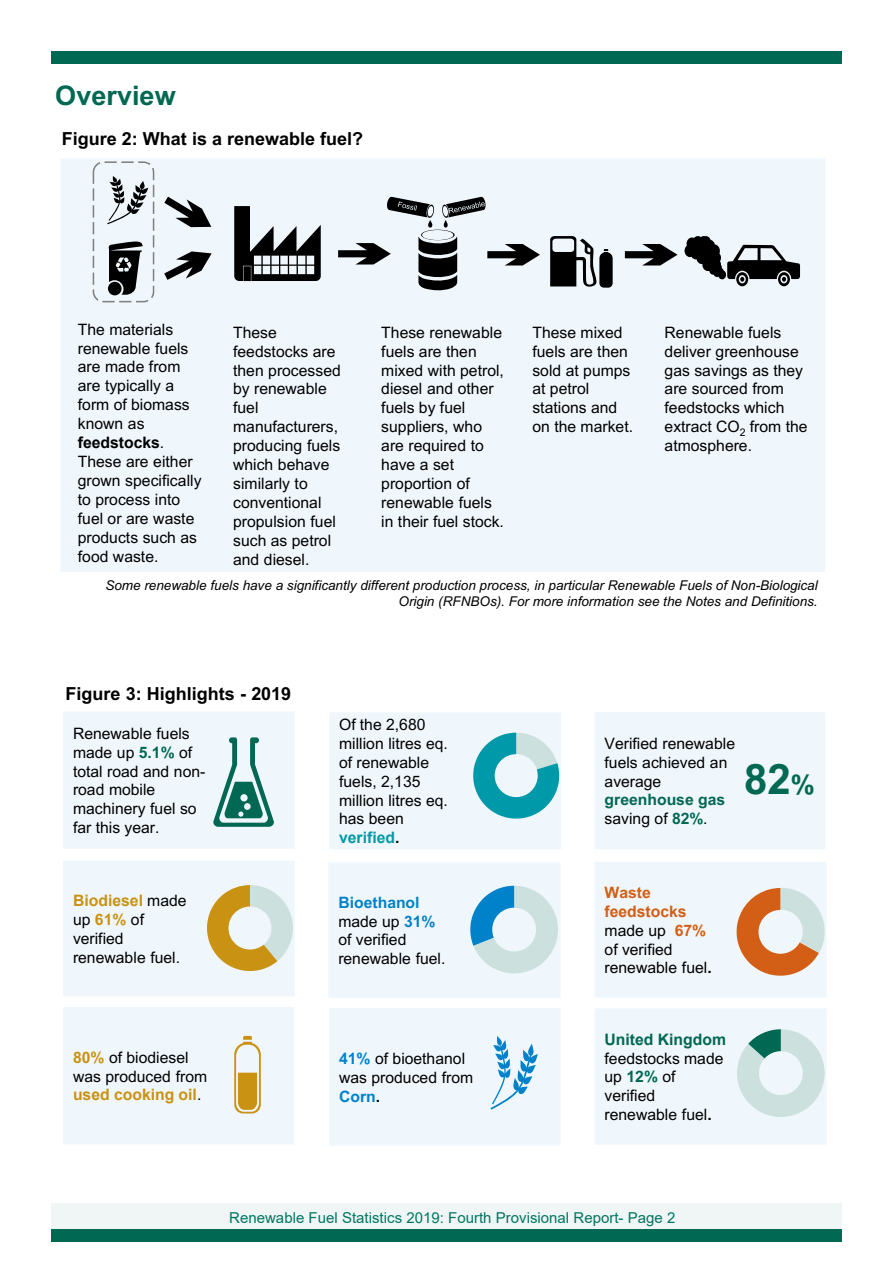
<style>
.page{position:relative;width:893px;height:1263px;background:#fff}
.page>*{position:absolute;margin:0;border:0;box-sizing:border-box;transform-origin:0 0}
.t1{font:42px "Arial Bold MT2";color:#006853}
.Page_Titles{font:27px "Arial Bold MT2";color:#006853}
.t2{font:18px "Arial Bold MT2";color:#000}
.t3{font:15.75px/18.9px "Arial MT2";color:#000}
.t4{font:15px "Arial";color:#007662}
.t5{font:italic 13.5px/16.2px "Arial";color:#000;text-align:right}
.s1{font-family:"Arial";font-weight:700}
.s2{font-family:"Arial Bold MT2";color:#006853}
.s3{font-family:"Arial";font-weight:700;color:#0099a9}
.s4{font-family:"Arial Bold MT2"}
.s5{font-family:"Arial";font-weight:700;color:#c99212}
.s6{font-family:"Arial Bold MT2";color:#c99212}
.s7{font-family:"Arial Bold MT2";color:#0082ca}
.s8{font-size:27px}
.s9{font-family:"Arial Bold MT2";color:#d25f15}
.s10{font-family:"Arial";font-weight:700;color:#d25f15}
.s11{font-family:"Arial";font-weight:700;color:#006853}
</style>
<div class="page">
<div style="left:51px;top:1203px;width:791px;height:26px;background:#f0f6f5"></div>
<div style="left:51px;top:1229px;width:791px;height:13px;background:#006853"></div>
<div style="left:51px;top:51px;width:791px;height:13px;background:#006853"></div>
<div style="left:60px;top:158px;width:766px;height:415px;background:#f0f7fc"></div>
<div style="left:59px;top:157px;width:768px;height:416px;border:2px solid #fff"></div>
<svg style="left:107px;top:176px;width:41px;height:48px"></svg>
<svg style="left:164px;top:251px;width:48px;height:29px"></svg>
<svg style="left:164px;top:197px;width:47px;height:30px"></svg>
<svg style="left:234px;top:206px;width:87px;height:75px"></svg>
<svg style="left:338px;top:197px;width:202px;height:94px"></svg>
<div style="left:93px;top:161px;width:61px;height:141px;border:2px dashed #7f7f7f;border-radius:10px"></div>
<svg style="left:625px;top:244px;width:52px;height:21px"></svg>
<svg style="left:550px;top:236px;width:63px;height:52px"></svg>
<svg style="left:685px;top:236px;width:115px;height:50px"></svg>
<svg style="left:109px;top:241px;width:34px;height:54px"></svg>
<div style="left:328px;top:711px;width:234px;height:139px;background:#f0f7fc"></div>
<div style="left:328px;top:711px;width:235px;height:140px;border:2px solid #fff"></div>
<div style="left:594px;top:861px;width:233px;height:137px;background:#f0f7fc"></div>
<div style="left:593px;top:860px;width:235px;height:139px;border:2px solid #fff"></div>
<div style="left:594px;top:1007px;width:233px;height:138px;background:#f0f7fc"></div>
<div style="left:593px;top:1007px;width:235px;height:139px;border:2px solid #fff"></div>
<svg style="left:473px;top:733px;width:90px;height:91px"></svg>
<svg style="left:736px;top:888px;width:89px;height:88px"></svg>
<svg style="left:737px;top:1029px;width:88px;height:88px"></svg>
<div style="left:62px;top:860px;width:234px;height:137px;background:#f0f7fc"></div>
<div style="left:62px;top:859px;width:234px;height:139px;border:2px solid #fff"></div>
<div style="left:328px;top:861px;width:233px;height:138px;background:#f0f7fc"></div>
<div style="left:327px;top:861px;width:235px;height:138px;border:2px solid #fff"></div>
<svg style="left:470px;top:886px;width:88px;height:87px"></svg>
<svg style="left:207px;top:885px;width:86px;height:86px"></svg>
<div style="left:62px;top:1006px;width:233px;height:139px;background:#f0f7fc"></div>
<div style="left:62px;top:1005px;width:234px;height:141px;border:2px solid #fff"></div>
<svg style="left:234px;top:1036px;width:27px;height:77px"></svg>
<div style="left:594px;top:711px;width:232px;height:139px;background:#f0f7fc"></div>
<div style="left:593px;top:711px;width:234px;height:140px;border:2px solid #fff"></div>
<div style="left:328px;top:1007px;width:233px;height:139px;background:#f0f7fc"></div>
<div style="left:328px;top:1006px;width:234px;height:141px;border:2px solid #fff"></div>
<svg style="left:491px;top:1036px;width:47px;height:73px"></svg>
<div style="left:62px;top:711px;width:234px;height:139px;background:#f0f7fc"></div>
<div style="left:62px;top:710px;width:234px;height:140px;border:2px solid #fff"></div>
<svg style="left:213px;top:737px;width:61px;height:90px"></svg>
<p class="Page_Titles" style="left:55px;top:76px;width:122px">Overview</p>
<p class="t2" style="left:62px;top:126px;width:303px">Figure 2: What is a renewable fuel?</p>
<p class="t3" style="left:78px;top:320px;width:125px">The materials renewable fuels are made from are typically a form of biomass known as <span class="s1">feedstocks</span>.<br>These are either grown specifically to process into fuel or are waste products such as food waste.</p>
<p class="t3" style="left:233px;top:323px;width:109px">These feedstocks are then processed by renewable fuel manufacturers, producing fuels which behave similarly to conventional propulsion fuel such as petrol and diesel.</p>
<p class="t3" style="left:381px;top:323px;width:124px">These renewable fuels are then mixed with petrol, diesel and other fuels by fuel suppliers, who are required to have a set proportion of renewable fuels in their fuel stock.</p>
<p class="t3" style="left:532px;top:323px;width:102px">These mixed fuels are then sold at pumps at petrol stations and on the market.</p>
<p class="t3" style="left:665px;top:323px;width:145px">Renewable fuels deliver greenhouse gas savings as they are sourced from feedstocks which extract CO<sub>2</sub> from the atmosphere.</p>
<p class="t5" style="left:105px;top:577px;width:714px">Some renewable fuels have a significantly different production process, in particular Renewable Fuels of Non-Biological<br>Origin (RFNBOs). For more information see the Notes and Definitions.</p>
<p class="t2" style="left:66px;top:681px;width:227px">Figure 3: Highlights - 2019</p>
<p class="t3" style="left:73px;top:724px;width:134px">Renewable fuels made up <span class="s2">5.1%</span> of total road and non&shy;road mobile machinery fuel so far this year.</p>
<p class="t3" style="left:339px;top:715px;width:110px">Of the 2,680 million litres eq. of renewable fuels, 2,135 million litres eq. has been <span class="s3">verified</span><span class="s4">.</span></p>
<p class="t3" style="left:73px;top:891px;width:115px"><span class="s5">Biodiesel</span> made up <span class="s6">61%</span> of verified renewable fuel.</p>
<p class="t3" style="left:338px;top:892px;width:109px"><span class="s7">Bioethanol </span>made up <span class="s7">31% </span>of verified renewable fuel.</p>
<p class="t3" style="left:73px;top:1047px;width:136px"><span class="s6">80%</span> of biodiesel was produced from <span class="s5">used cooking oil</span>.</p>
<p class="t3" style="left:339px;top:1049px;width:136px"><span class="s7">41%</span> of bioethanol was produced from<br><span class="s7">Corn</span><span class="s4">.</span></p>
<p class="t3" style="left:605px;top:734px;width:132px">Verified renewable fuels achieved an average <span class="s2">greenhouse gas </span>saving of <span class="s2">82%</span>.</p>
<p class="t1" style="left:744px;top:750px;width:72px">82<span class="s8">%</span></p>
<p class="t3" style="left:605px;top:883px;width:109px"><span class="s9">Waste </span><span class="s10">feedstocks </span>made up <span class="s9">67% </span>of verified renewable fuel<span class="s4">.</span></p>
<p class="t3" style="left:605px;top:1029px;width:123px"><span class="s11">United Kingdom </span>feedstocks made up <span class="s2">12%</span> of verified renewable fuel<span class="s4">.</span></p>
<p class="t4" style="left:229px;top:1207px;width:448px">Renewable Fuel Statistics 2019: Fourth Provisional Report- Page 2</p>
</div>
